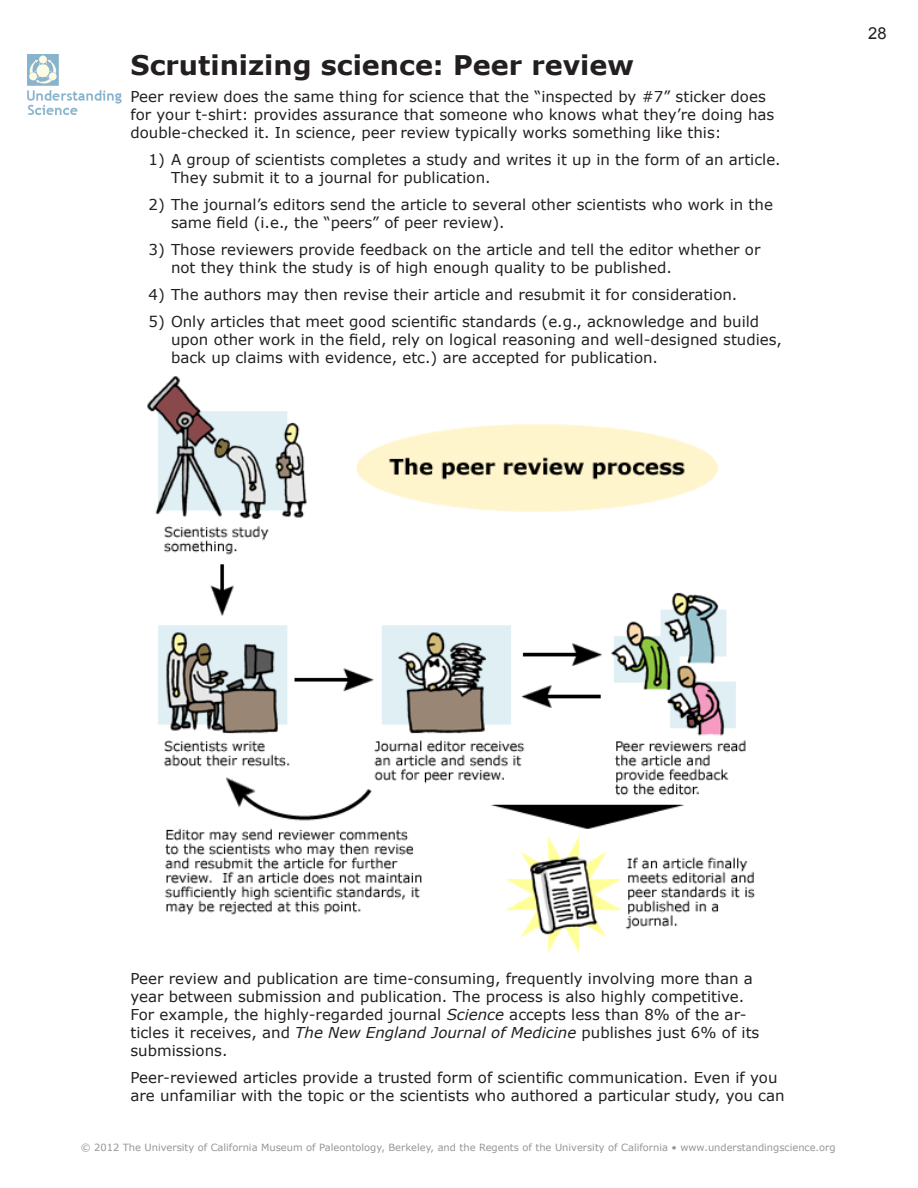
<style>
.page{position:relative;width:918px;height:1188px;background:#fff}
.page>*{position:absolute;margin:0;border:0;box-sizing:border-box;transform-origin:0 0}
.t1{font:700 27px "Verdana";color:#231f20}
.t2{font:16.5px "Arial";color:#231f20}
.t3{font:15px/18px "Verdana";color:#231f20}
.t4{font:9.9px "Verdana";color:#939598}
.s1{font-style:italic}
</style>
<div class="page">
<img style="left:27px;top:54px;width:95px;height:61px">
<img style="left:147px;top:376px;width:608px;height:577px">
<h1 class="t1" style="left:130px;top:48px;width:505px">Scrutinizing science: Peer review</h1>
<p class="t3" style="left:130px;top:87px;width:645px">Peer review does the same thing for science that the “inspected by #7” sticker does for your t-shirt: provides assurance that someone who knows what they’re doing has double-checked it. In science, peer review typically works something like this:</p>
<p class="t3" style="left:171px;top:150px;width:611px;text-indent:-22px">1) A group of scientists completes a study and writes it up in the form of an article.<br>They submit it to a journal for publication.</p>
<p class="t3" style="left:171px;top:195px;width:604px;text-indent:-22px">2) The journal’s editors send the article to several other scientists who work in the same field (i.e., the “peers” of peer review).</p>
<p class="t3" style="left:171px;top:240px;width:591px;text-indent:-22px">3) Those reviewers provide feedback on the article and tell the editor whether or not they think the study is of high enough quality to be published.</p>
<p class="t3" style="left:148px;top:285px;width:590px">4) The authors may then revise their article and resubmit it for consideration.</p>
<p class="t3" style="left:171px;top:312px;width:613px;text-indent:-22px">5) Only articles that meet good scientific standards (e.g., acknowledge and build upon other work in the field, rely on logical reasoning and well-designed studies, back up claims with evidence, etc.) are accepted for publication.</p>
<p class="t2" style="left:868px;top:22px;width:20px">28</p>
<p class="t3" style="left:130px;top:969px;width:630px">Peer review and publication are time-consuming, frequently involving more than a year between submission and publication. The process is also highly competitive.<br>For example, the highly-regarded journal <span class="s1">Science</span> accepts less than 8% of the ar&shy;ticles it receives, and <span class="s1">The New England Journal of Medicine</span> publishes just 6% of its submissions.</p>
<p class="t3" style="left:130px;top:1068px;width:656px">Peer-reviewed articles provide a trusted form of scientific communication. Even if you are unfamiliar with the topic or the scientists who authored a particular study, you can</p>
<p class="t4" style="left:81px;top:1141px;width:756px">© 2012 The University of California Museum of Paleontology, Berkeley, and the Regents of the University of California • www.understandingscience.org</p>
</div>
